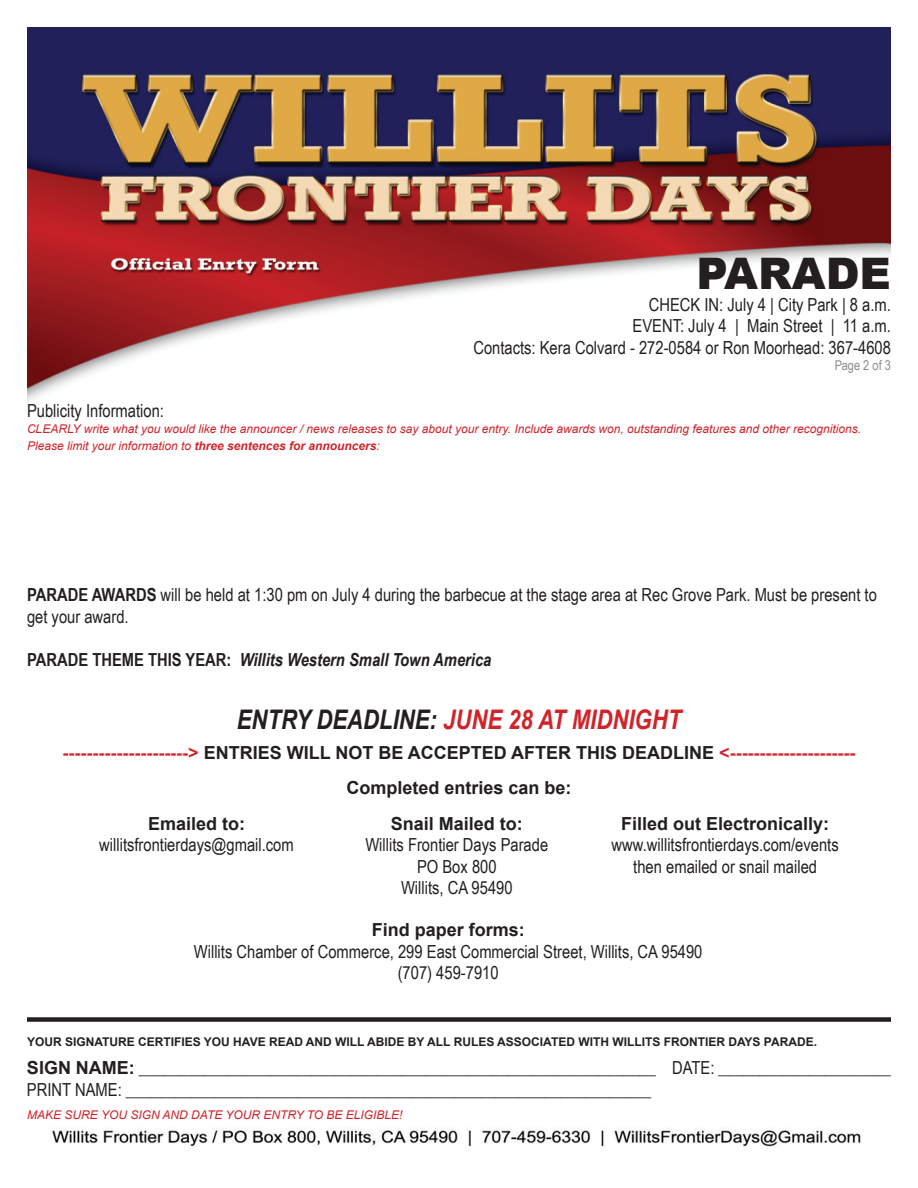
<style>
.page{position:relative;width:918px;height:1188px;background:#fff}
.page>*{position:absolute;margin:0;border:0;box-sizing:border-box;transform-origin:0 0}
.t1{font:900 43.5px "Arial";color:#231f20}
.t2{font:italic 700 27px "Arial Narrow";color:#d1232a}
.t3{font:18px/21.6px "Arial Narrow";color:#231f20;text-align:center}
.t4{font:700 18px/35.1px "Arial";color:#231f20;text-align:center}
.t5{font:italic 700 18px "Arial Narrow";color:#231f20}
.t6{font:700 18px "Arial Narrow";color:#231f20}
.t7{font:13.5px "Arial Narrow";color:#231f20}
.t8{font:italic 12px/16.5px "Arial";color:#d1232a}
.t9{font:700 12px "Arial";color:#231f20}
.s1{font-weight:700}
.s2{font-style:normal}
.s3{color:#231f20}
.s4{color:#d1232a}
.s5{font-family:"Arial";font-weight:700}
</style>
<div class="page">
<img style="left:27px;top:27px;width:864px;height:1120px">
<div style="left:27px;top:1017px;width:864px;height:5px;background:#231f20"></div>
<h1 class="t1" style="left:697px;top:242px;width:196px">PARADE</h1>
<p class="t3" style="left:473px;top:293px;width:419px;text-align:right">CHECK IN: July 4 | City Park | 8 a.m.<br>EVENT: July 4 | Main Street | 11 a.m.<br>Contacts: Kera Colvard - 272-0584 or Ron Moorhead: 367-4608</p>
<p class="t7" style="left:834px;top:356px;width:58px">Page 2 of 3</p>
<p class="t3" style="left:27px;top:399px;width:138px">Publicity Information:</p>
<p class="t8" style="left:27px;top:421px;width:836px">CLEARLY write what you would like the announcer / news releases to say about your entry. Include awards won, outstanding features and other recognitions.<br>Please limit your information to <span class="s1">three sentences for announcers</span>:</p>
<p class="t3" style="left:27px;top:583px;width:851px;text-align:left"><span class="s1">PARADE AWARDS</span> will be held at 1:30 pm on July 4 during the barbecue at the stage area at Rec Grove Park. Must be present to get your award.</p>
<p class="t6" style="left:27px;top:646px;width:21px">PARADE</p>
<p class="t5" style="left:92px;top:646px;width:401px"><span class="s2">THEME THIS YEAR :</span> Willits Western Small Town America</p>
<h2 class="t2" style="left:237px;top:699px;width:440px"><span class="s3">ENTRY DEADLINE:</span> June 28 at midnight</h2>
<p class="t4" style="left:62px;top:735px;width:795px"><span class="s4">---------------------&gt;</span> ENTRIES WILL NOT BE ACCEPTED AFTER THIS DEADLINE <span class="s4">&lt;---------------------<br></span>Completed entries can be:</p>
<p class="t4" style="left:148px;top:806px;width:99px">Emailed to:</p>
<p class="t3" style="left:99px;top:833px;width:196px">willitsfrontierdays@gmail.com</p>
<p class="t4" style="left:391px;top:806px;width:134px">Snail Mailed to:</p>
<p class="t3" style="left:365px;top:833px;width:184px">Willits Frontier Days Parade<br>PO Box 800<br>Willits, CA 95490</p>
<p class="t4" style="left:621px;top:806px;width:210px">Filled out Electronically:</p>
<p class="t3" style="left:612px;top:833px;width:229px">www.willitsfrontierdays.com/events then emailed or snail mailed</p>
<p class="t4" style="left:372px;top:912px;width:155px">Find paper forms:</p>
<p class="t3" style="left:194px;top:940px;width:510px">Willits Chamber of Commerce, 299 East Commercial Street, Willits, CA 95490 (707) 459-7910</p>
<p class="t9" style="left:27px;top:1033px;width:792px">YOUR SIGNATURE CERTIFIES YOU HAVE READ AND WILL ABIDE BY ALL RULES ASSOCIATED WITH WILLITS FRONTIER DAYS PARADE.</p>
<p class="t3" style="left:27px;top:1056px;width:865px;text-align:left"><span class="s5">SIGN NAME:</span> _______________________________________________________________ DATE: _____________________<br>PRINT NAME: ________________________________________________________________</p>
<p class="t8" style="left:27px;top:1107px;width:377px">MAKE SURE YOU SIGN AND DATE YOUR ENTRY TO BE ELIGIBLE!</p>
</div>
